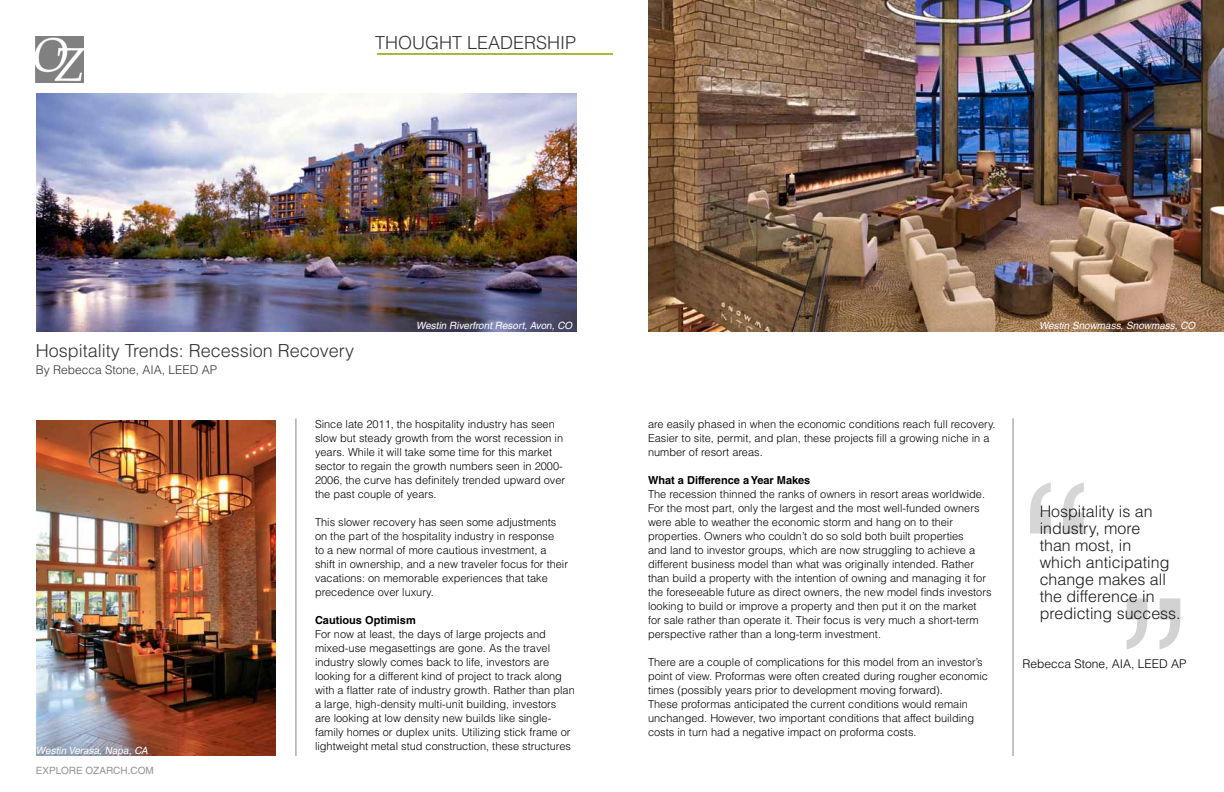
<style>
.page{position:relative;width:1224px;height:792px;background:#fff}
.page>*{position:absolute;margin:0;border:0;box-sizing:border-box;transform-origin:0 0}
.t1{font:200px "Helvetica LT Std";color:#d2d2d2}
.t2{font:300 18px "Helvetica LT Std";color:#363332}
.t3{font:300 16px/17px "Helvetica LT Std";color:#000}
.t4{font:300 12px "Helvetica LT Std";color:#363332}
.t5{font:300 12px "Helvetica LT Std";color:#000}
.t6{font:300 11px/14px "Helvetica LT Std";color:#000}
.t7{font:700 11px "Helvetica LT Std";color:#000}
.t8{font:italic 10px "Helvetica LT Std";color:#fff}
.t9{font:10px "Helvetica LT Std";color:#939598}
</style>
<div class="page">
<img style="left:35px;top:36px;width:49px;height:47px">
<img style="left:36px;top:94px;width:540px;height:237px">
<img style="left:648px;top:0;width:576px;height:331px">
<hr style="left:377px;top:53px;width:236px;height:2px;background:#a9ba38">
<img style="left:36px;top:420px;width:240px;height:336px">
<hr style="left:296px;top:418px;width:1px;height:338px;background:#868787">
<hr style="left:1013px;top:418px;width:1px;height:338px;background:#868787">
<h2 class="t2" style="left:375px;top:31px;width:203px">THOUGHT LEADERSHIP</h2>
<h2 class="t2" style="left:36px;top:339px;width:320px">Hospitality Trends: Recession Recovery</h2>
<p class="t4" style="left:36px;top:362px;width:183px">By Rebecca Stone, AIA, LEED AP</p>
<p class="t8" style="left:416px;top:320px;width:150px">Westin Riverfront Resort,Avon, CO</p>
<p class="t8" style="left:36px;top:745px;width:107px">Westin Verasa, Napa, CA</p>
<p class="t9" style="left:36px;top:765px;width:120px">EXPLORE OZARCH.COM</p>
<p class="t6" style="left:315px;top:417px;width:252px">Since late 2011, the hospitality industry has seen slow but steady growth from the worst recession in years. While it will take some time for this market sector to regain the growth numbers seen in 2000- 2006, the curve has definitely trended upward over the past couple of years.</p>
<p class="t6" style="left:315px;top:515px;width:255px">This slower recovery has seen some adjustments on the part of the hospitality industry in response<br>to a new normal of more cautious investment, a shift in ownership, and a new traveler focus for their vacations: on memorable experiences that take precedence over luxury.</p>
<p class="t7" style="left:315px;top:614px;width:102px">Cautious Optimism</p>
<p class="t6" style="left:315px;top:627px;width:261px">For now at least, the days of large projects and mixed-use megasettings are gone. As the travel industry slowly comes back to life, investors are looking for a different kind of project to track along with a flatter rate of industry growth. Rather than plan a large, high-density multi-unit building, investors are looking at low density new builds like single&shy;family homes or duplex units. Utilizing stick frame or lightweight metal stud construction, these structures</p>
<p class="t8" style="left:1039px;top:320px;width:151px">Westin Snowmass, Snowmass, CO</p>
<p class="t6" style="left:648px;top:417px;width:349px">are easily phased in when the economic conditions reach full recovery.<br>Easier to site, permit, and plan, these projects fill a growing niche in a number of resort areas.</p>
<p class="t7" style="left:648px;top:474px;width:164px">What a Difference a Year Makes</p>
<p class="t6" style="left:648px;top:487px;width:345px">The recession thinned the ranks of owners in resort areas worldwide.<br>For the most part, only the largest and the most well-funded owners were able to weather the economic storm and hang on to their properties. Owners who couldn’t do so sold both built properties<br>and land to investor groups, which are now struggling to achieve a different business model than what was originally intended. Rather than build a property with the intention of owning and managing it for the foreseeable future as direct owners, the new model finds investors looking to build or improve a property and then put it on the market for sale rather than operate it. Their focus is very much a short-term perspective rather than a long-term investment.</p>
<p class="t6" style="left:648px;top:655px;width:341px">There are a couple of complications for this model from an investor’s point of view. Proformas were often created during rougher economic times (possibly years prior to development moving forward).<br>These proformas anticipated the current conditions would remain unchanged. However, two important conditions that affect building costs in turn had a negative impact on proforma costs.</p>
<h1 class="t1" style="left:1022px;top:441px;width:68px">“</h1>
<h3 class="t3" style="left:1040px;top:503px;width:114px">Hospitality is an industry, more</h3>
<h3 class="t3" style="left:1040px;top:537px;width:143px">than most, in<br>which anticipating change makes all the difference in predicting success.</h3>
<h1 class="t1" style="left:1188px;top:691px;width:68px;rotate:-180deg">“</h1>
<p class="t5" style="left:1022px;top:656px;width:166px">Rebecca Stone, AIA, LEED AP</p>
</div>
